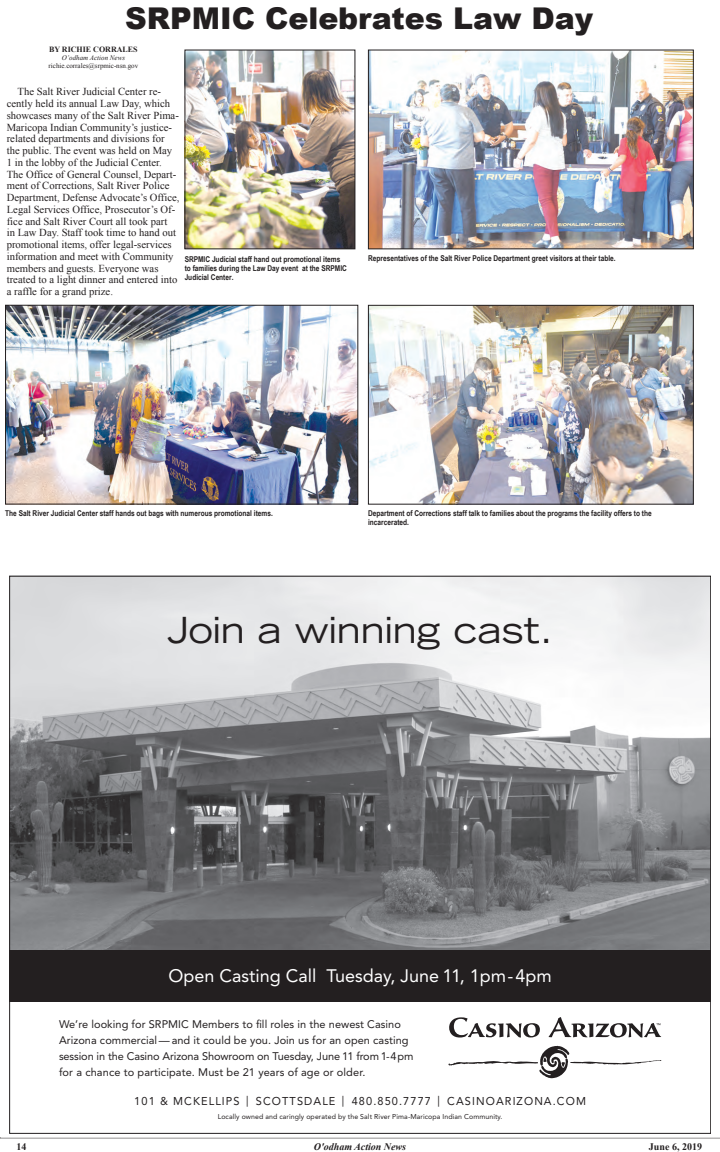
<style>
.page{position:relative;width:720px;height:1152px;background:#fff}
.page>*{position:absolute;margin:0;border:0;box-sizing:border-box;transform-origin:0 0}
.t1{font:expanded 36px "Trade Gothic LH";color:#231f20}
.t2{font:900 30px "Arial";color:#231f20}
.t3{font:18px "Avenir";color:#fff}
.t4{font:11.3px "Avenir LT Std";letter-spacing:.1em;color:#231f20}
.t5{font:11px/16px "Avenir";letter-spacing:.005em;color:#231f20}
.Main_Text{font:10.6px/11.7px "Times New Roman";color:#231f20}
.t6{font:italic 700 10px "Times New Roman";color:#231f20}
.t7{font:700 10px "Times New Roman";color:#231f20}
.t8{font:700 8px/9px "Arial Narrow";color:#231f20}
.Byline_1{font:700 8px "Times New Roman";color:#231f20}
.t9{font:7px "Avenir LT Std";letter-spacing:.01em;color:#231f20}
.Byline_3{font:7px "Times New Roman";color:#231f20}
.Byline_2{font:italic 7px "Times New Roman";color:#231f20}
.t10{font:6px "Helvetica";color:#000}
.s1{font-size:10.9px}
</style>
<div class="page">
<hr style="left:0;top:1138px;width:720px;height:1px;background:#231f20">
<img style="left:11px;top:578px;width:698px;height:372px">
<svg style="left:449px;top:1017px;width:91px;height:21px"></svg>
<svg style="left:448px;top:1046px;width:213px;height:32px"></svg>
<svg style="left:549px;top:1017px;width:112px;height:21px"></svg>
<div style="left:9px;top:950px;width:702px;height:52px;background:#231f20"></div>
<img style="left:370px;top:52px;width:322px;height:195px">
<div style="left:368px;top:50px;width:326px;height:199px;border:1px solid #231f20"></div>
<img style="left:370px;top:307px;width:322px;height:195px">
<div style="left:368px;top:305px;width:326px;height:199px;border:1px solid #231f20"></div>
<img style="left:7px;top:307px;width:349px;height:195px">
<div style="left:5px;top:305px;width:353px;height:199px;border:1px solid #231f20"></div>
<img style="left:187px;top:52px;width:166px;height:195px">
<div style="left:185px;top:50px;width:170px;height:199px;border:1px solid #231f20"></div>
<p class="t2" style="left:125px;top:-4px;width:470px">SRPMIC Celebrates Law Day</p>
<p class="Byline_1" style="left:49px;top:45px;width:90px">BY RICHIE CORRALES</p>
<p class="Byline_2" style="left:62px;top:54px;width:65px">O’odham Action News</p>
<p class="Byline_3" style="left:49px;top:62px;width:91px">richie.corrales@srpmic-nsn.gov</p>
<p class="Main_Text" style="left:7px;top:86px;width:174px;text-indent:11px">The Salt River Judicial Center re&shy;cently held its annual Law Day, which showcases many of the Salt River Pima-Maricopa Indian Community’s justice&shy;related departments and divisions for the public. The event was held on May 1 in the lobby of the Judicial Center.<br>The Office of General Counsel, Depart&shy;ment of Corrections, Salt River Police Department, Defense Advocate’s Office, Legal Services Office, Prosecutor’s Of&shy;fice and Salt River Court all took part<br>in Law Day. Staff took time to hand out promotional items, offer legal-services information and meet with Community members and guests. Everyone was treated to a light dinner and entered into a raffle for a grand prize.</p>
<p class="t8" style="left:185px;top:254px;width:164px">SRPMIC Judicial staff hand out promotional items to families during the Law Day event at the SRPMIC<br>Judicial Center.</p>
<p class="t8" style="left:368px;top:253px;width:249px">Representatives of the Salt River Police Department greet visitors at their table.</p>
<p class="t8" style="left:5px;top:509px;width:269px">The Salt River Judicial Center staff hands out bags with numerous promotional items.</p>
<p class="t8" style="left:368px;top:509px;width:285px">Department of Corrections staff talk to families about the programs the facility offers to the incarcerated.</p>
<p class="t1" style="left:168px;top:607px;width:387px">Join a winning cast.</p>
<p class="t3" style="left:169px;top:965px;width:385px">Open Casting Call Tuesday, June 11, 1pm - 4pm</p>
<p class="t5" style="left:59px;top:1016px;width:356px">We’re looking for SRPMIC Members to fill roles in the newest Casino Arizona commercial — and it could be you. Join us for an open casting session in the Casino Arizona Showroom on Tuesday, June 11 from 1-4pm for a chance to participate. Must be 21 years of age or older.</p>
<p class="t4" style="left:134px;top:1095px;width:453px">101 &amp; MCKELLIPS <span class="s1">|</span> SCOTTSDALE <span class="s1">|</span> 480.850.7777 <span class="s1">|</span> CASINOARIZONA.COM</p>
<p class="t9" style="left:218px;top:1113px;width:286px">Locally owned and caringly operated by the Salt River Pima-Maricopa Indian Community.</p>
<p class="t7" style="left:17px;top:1141px;width:11px">14</p>
<p class="t6" style="left:314px;top:1141px;width:94px">O'odham Action News</p>
<p class="t7" style="left:649px;top:1141px;width:55px">June 6, 2019</p>
<p class="t10" style="left:660px;top:1142px;width:49px">5/21/19 1:13 PM</p>
</div>
